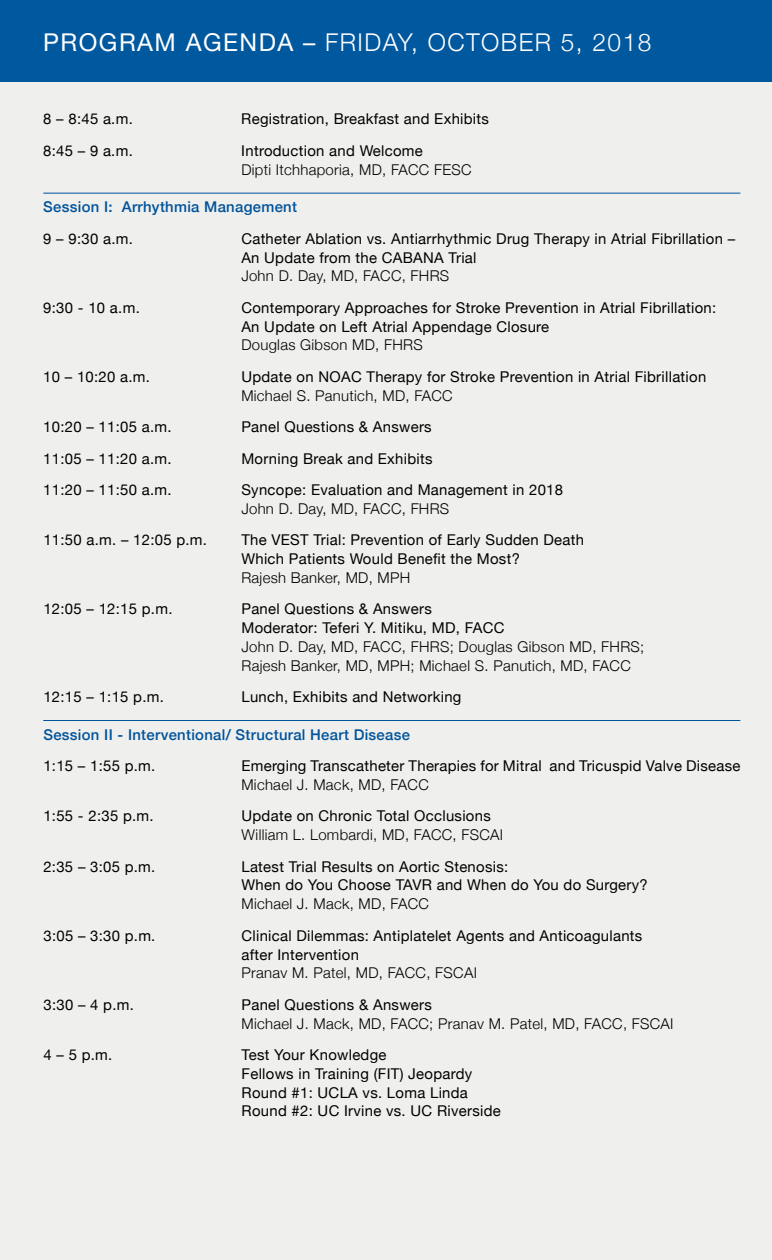
<style>
.page{position:relative;width:772px;height:1260px;background:#efefed}
.page>*{position:absolute;margin:0;border:0;box-sizing:border-box;transform-origin:0 0}
.t1{font:300 24.5px "Helvetica Neue";letter-spacing:.06em;color:#fff}
.t2{font:14.88px/18.9px "Helvetica Neue";letter-spacing:.02em;color:#000}
.t3{font:300 14.88px/18.9px "Helvetica Neue";letter-spacing:.02em;color:#000}
.t4{font:500 14.88px "Helvetica Neue";letter-spacing:.02em;color:#00539b}
.s1{font-weight:400}
</style>
<div class="page">
<div style="left:0;top:0;width:772px;height:82px;background:#00589e"></div>
<hr style="left:43px;top:193px;width:697px;height:1px;background:#00539b">
<hr style="left:43px;top:720px;width:697px;height:1px;background:#00539b">
<h1 class="t1" style="left:43px;top:22px;width:609px"><span class="s1">PROGRAM AGENDA –</span> FRIDAY, OCTOBER 5, 2018</h1>
<p class="t2" style="left:43px;top:111px;width:91px">8 – 8:45 a.m.</p>
<p class="t2" style="left:241px;top:111px;width:249px">Registration, Breakfast and Exhibits</p>
<p class="t2" style="left:43px;top:142px;width:91px">8:45 – 9 a.m.</p>
<p class="t2" style="left:241px;top:142px;width:183px">Introduction and Welcome</p>
<p class="t3" style="left:241px;top:159px;width:232px">Dipti Itchhaporia, MD, FACC FESC</p>
<p class="t4" style="left:43px;top:195px;width:255px">Session I: Arrhythmia Management</p>
<p class="t2" style="left:43px;top:230px;width:91px">9 – 9:30 a.m.</p>
<p class="t2" style="left:241px;top:230px;width:495px">Catheter Ablation vs. Antiarrhythmic Drug Therapy in Atrial Fibrillation –<br>An Update from the CABANA Trial</p>
<p class="t3" style="left:241px;top:266px;width:209px">John D. Day, MD, FACC, FHRS</p>
<p class="t2" style="left:43px;top:299px;width:98px">9:30 - 10 a.m.</p>
<p class="t2" style="left:241px;top:299px;width:476px">Contemporary Approaches for Stroke Prevention in Atrial Fibrillation:<br>An Update on Left Atrial Appendage Closure</p>
<p class="t3" style="left:241px;top:335px;width:183px">Douglas Gibson MD, FHRS</p>
<p class="t2" style="left:43px;top:368px;width:108px">10 – 10:20 a.m.</p>
<p class="t2" style="left:241px;top:368px;width:466px">Update on NOAC Therapy for Stroke Prevention in Atrial Fibrillation</p>
<p class="t3" style="left:241px;top:385px;width:213px">Michael S. Panutich, MD, FACC</p>
<p class="t2" style="left:43px;top:418px;width:130px">10:20 – 11:05 a.m.</p>
<p class="t2" style="left:241px;top:418px;width:192px">Panel Questions &amp; Answers</p>
<p class="t2" style="left:43px;top:450px;width:130px">11:05 – 11:20 a.m.</p>
<p class="t2" style="left:241px;top:450px;width:193px">Morning Break and Exhibits</p>
<p class="t2" style="left:43px;top:481px;width:130px">11:20 – 11:50 a.m.</p>
<p class="t2" style="left:241px;top:481px;width:323px">Syncope: Evaluation and Management in 2018</p>
<p class="t3" style="left:241px;top:498px;width:209px">John D. Day, MD, FACC, FHRS</p>
<p class="t2" style="left:43px;top:531px;width:165px">11:50 a.m. – 12:05 p.m.</p>
<p class="t2" style="left:241px;top:531px;width:344px">The VEST Trial: Prevention of Early Sudden Death<br>Which Patients Would Benefit the Most?</p>
<p class="t3" style="left:241px;top:567px;width:170px">Rajesh Banker, MD, MPH</p>
<p class="t2" style="left:43px;top:600px;width:131px">12:05 – 12:15 p.m.</p>
<p class="t2" style="left:241px;top:600px;width:264px">Panel Questions &amp; Answers<br>Moderator: Teferi Y. Mitiku, MD, FACC</p>
<p class="t3" style="left:241px;top:636px;width:404px">John D. Day, MD, FACC, FHRS; Douglas Gibson MD, FHRS;<br>Rajesh Banker, MD, MPH; Michael S. Panutich, MD, FACC</p>
<p class="t2" style="left:43px;top:688px;width:122px">12:15 – 1:15 p.m.</p>
<p class="t2" style="left:241px;top:688px;width:221px">Lunch, Exhibits and Networking</p>
<p class="t4" style="left:43px;top:723px;width:368px">Session II - Interventional/ Structural Heart Disease</p>
<p class="t2" style="left:43px;top:757px;width:113px">1:15 – 1:55 p.m.</p>
<p class="t2" style="left:241px;top:757px;width:500px">Emerging Transcatheter Therapies for Mitral and Tricuspid Valve Disease</p>
<p class="t3" style="left:241px;top:774px;width:189px">Michael J. Mack, MD, FACC</p>
<p class="t2" style="left:43px;top:808px;width:112px">1:55 - 2:35 p.m.</p>
<p class="t2" style="left:241px;top:808px;width:251px">Update on Chronic Total Occlusions</p>
<p class="t3" style="left:241px;top:824px;width:263px">William L. Lombardi, MD, FACC, FSCAI</p>
<p class="t2" style="left:43px;top:858px;width:113px">2:35 – 3:05 p.m.</p>
<p class="t2" style="left:241px;top:858px;width:408px">Latest Trial Results on Aortic Stenosis:<br>When do You Choose TAVR and When do You do Surgery?</p>
<p class="t3" style="left:241px;top:893px;width:189px">Michael J. Mack, MD, FACC</p>
<p class="t2" style="left:43px;top:927px;width:113px">3:05 – 3:30 p.m.</p>
<p class="t2" style="left:241px;top:927px;width:402px">Clinical Dilemmas: Antiplatelet Agents and Anticoagulants after Intervention</p>
<p class="t3" style="left:241px;top:963px;width:237px">Pranav M. Patel, MD, FACC, FSCAI</p>
<p class="t2" style="left:43px;top:996px;width:92px">3:30 – 4 p.m.</p>
<p class="t2" style="left:241px;top:996px;width:192px">Panel Questions &amp; Answers</p>
<p class="t3" style="left:241px;top:1013px;width:433px">Michael J. Mack, MD, FACC; Pranav M. Patel, MD, FACC, FSCAI</p>
<p class="t2" style="left:43px;top:1046px;width:70px">4 – 5 p.m.</p>
<p class="t2" style="left:241px;top:1046px;width:261px">Test Your Knowledge<br>Fellows in Training (FIT) Jeopardy<br>Round #1: UCLA vs. Loma Linda<br>Round #2: UC Irvine vs. UC Riverside</p>
</div>
